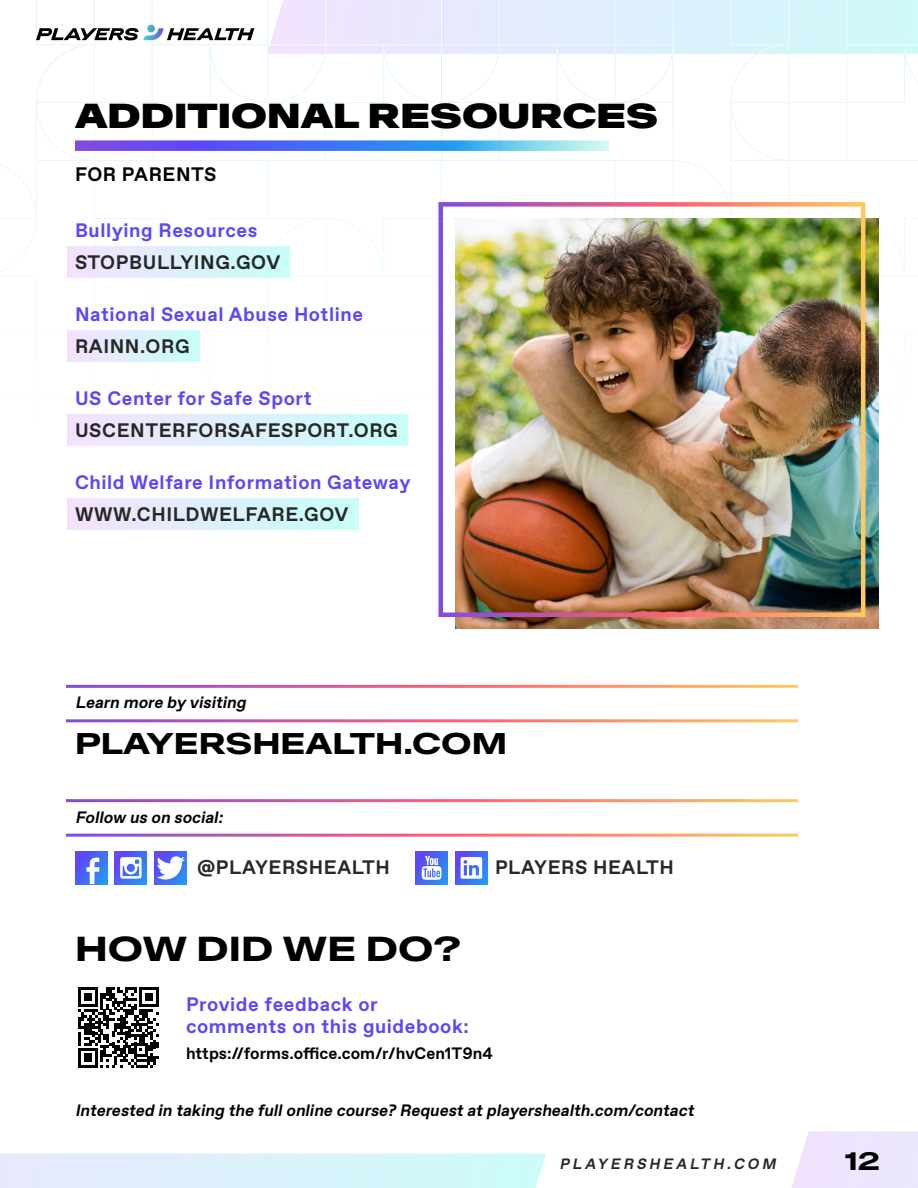
<style>
.page{position:relative;width:918px;height:1188px;background:#fff}
.page>*{position:absolute;margin:0;border:0;box-sizing:border-box;transform-origin:0 0}
.page_head{font:900 expanded 33px "Antarctica";color:#000}
.subhead_antarctica{font:700 expanded 33px "Antarctica";color:#000}
.subhead_antarctica-2{font:700 expanded 28.5px "Antarctica";color:#000}
.t1{font:700 expanded 24px "Antarctica";color:#000}
.subhead{font:700 19.5px/22.5px "ABC Favorit";letter-spacing:.03em;color:#5b47f9}
.subhead_boxed{font:700 19.5px "ABC Favorit";letter-spacing:.03em;color:#262826}
.subhead-2{font:700 19.5px "ABC Favorit";letter-spacing:.03em;color:#262926}
.subhead-3{font:700 19.5px "ABC Favorit";letter-spacing:.03em;color:#000}
.body_bold{font:italic 700 16.5px "ABC Favorit";color:#000}
.body_bold-2{font:700 16.5px "ABC Favorit";color:#000}
.body_bold_ital{font:italic 700 16.5px "ABC Favorit";color:#000}
.t2{font:italic 700 15px "ABC Favorit";color:#262826}
</style>
<div class="page">
<svg style="left:267px;top:0;width:651px;height:54px;background:#e0eefc"></svg>
<svg style="left:442px;top:103px;width:476px;height:232px"></svg>
<svg style="left:0;top:103px;width:441px;height:405px"></svg>
<svg style="left:36px;top:25px;width:218px;height:15px"></svg>
<svg style="left:0;top:1154px;width:546px;height:34px;background:#daf1fb"></svg>
<svg style="left:791px;top:1131px;width:127px;height:57px;background:#efe6fd"></svg>
<svg style="left:75px;top:140px;width:534px;height:11px;background:#638af0"></svg>
<div style="left:68px;top:246px;width:222px;height:32px;background:linear-gradient(to right,#f5e0fe,#c7fefa)"></div>
<div style="left:68px;top:330px;width:132px;height:32px;background:linear-gradient(to right,#f5e0fe,#c7fefa)"></div>
<div style="left:68px;top:414px;width:340px;height:32px;background:linear-gradient(to right,#f5e0fe,#c7fefa)"></div>
<div style="left:68px;top:498px;width:290px;height:32px;background:linear-gradient(to right,#f5e0fe,#c7fefa)"></div>
<svg style="left:75px;top:852px;width:32px;height:32px"></svg>
<svg style="left:86px;top:858px;width:13px;height:26px"></svg>
<svg style="left:154px;top:852px;width:33px;height:32px"></svg>
<svg style="left:156px;top:856px;width:29px;height:23px"></svg>
<svg style="left:115px;top:852px;width:32px;height:32px"></svg>
<svg style="left:120px;top:857px;width:22px;height:22px"></svg>
<svg style="left:455px;top:852px;width:33px;height:32px"></svg>
<svg style="left:461px;top:857px;width:21px;height:22px"></svg>
<svg style="left:416px;top:852px;width:32px;height:32px"></svg>
<svg style="left:422px;top:856px;width:20px;height:24px"></svg>
<img style="left:455px;top:218px;width:424px;height:410px">
<svg style="left:79px;top:988px;width:80px;height:80px"></svg>
<p class="page_head" style="left:75px;top:94px;width:585px">ADDITIONAL RESOURCES</p>
<p class="subhead-3" style="left:75px;top:162px;width:143px">FOR PARENTS</p>
<p class="subhead" style="left:75px;top:220px;width:184px">Bullying Resources</p>
<p class="subhead_boxed" style="left:75px;top:250px;width:207px">STOPBULLYING.GOV</p>
<p class="subhead" style="left:75px;top:304px;width:290px">National Sexual Abuse Hotline</p>
<p class="subhead_boxed" style="left:75px;top:334px;width:116px">RAINN.ORG</p>
<p class="subhead" style="left:75px;top:388px;width:238px">US Center for Safe Sport</p>
<p class="subhead_boxed" style="left:75px;top:418px;width:324px">USCENTERFORSAFESPORT.ORG</p>
<p class="subhead" style="left:75px;top:472px;width:337px">Child Welfare Information Gateway</p>
<p class="subhead_boxed" style="left:75px;top:502px;width:275px">WWW.CHILDWELFARE.GOV</p>
<p class="body_bold_ital" style="left:75px;top:693px;width:176px">Learn more by visiting</p>
<p class="subhead_antarctica-2" style="left:75px;top:725px;width:434px">PLAYERSHEALTH.COM</p>
<p class="body_bold_ital" style="left:75px;top:807px;width:153px">Follow us on social:</p>
<p class="subhead-2" style="left:197px;top:856px;width:194px">@PLAYERSHEALTH</p>
<p class="subhead-2" style="left:495px;top:856px;width:181px">PLAYERS HEALTH</p>
<p class="subhead_antarctica" style="left:75px;top:927px;width:388px">HOW DID WE DO?</p>
<p class="subhead" style="left:186px;top:993px;width:284px">Provide feedback or comments on this guidebook:</p>
<p class="body_bold-2" style="left:186px;top:1043px;width:308px">https://forms.office.com/r/hvCen1T9n4</p>
<p class="body_bold" style="left:75px;top:1100px;width:624px">Interested in taking the fullonline course? Requestatplayershealth.com/contact</p>
<p class="t2" style="left:560px;top:1155px;width:221px">PLAYERSHEALTH.COM</p>
<p class="t1" style="left:845px;top:1145px;width:37px">12</p>
</div>
